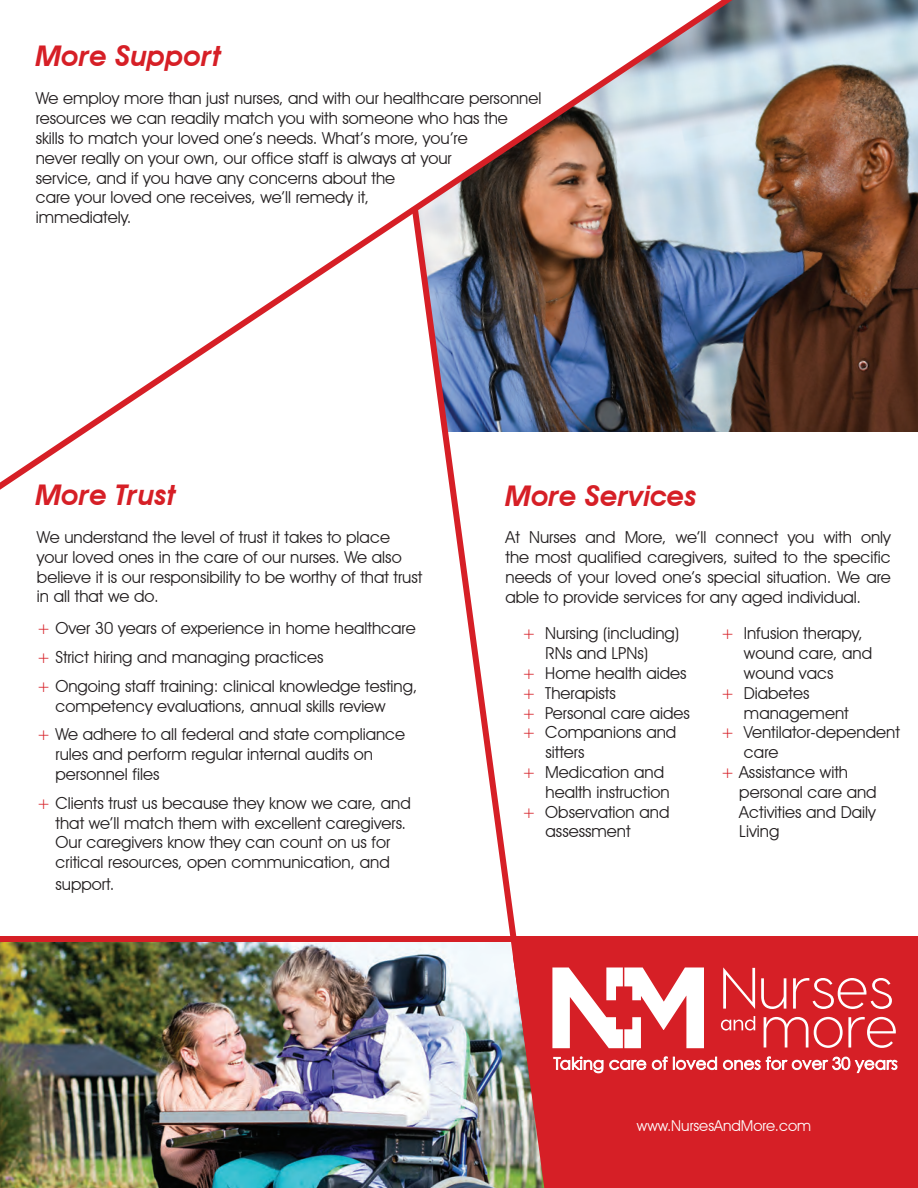
<style>
.page{position:relative;width:918px;height:1188px;background:#fff}
.page>*{position:absolute;margin:0;border:0;box-sizing:border-box;transform-origin:0 0}
.t1{font:italic 600 28.5px "Avant Garde IT Cby BT";color:#d61f26}
.t2{font:16.5px/19.8px "Avant Garde IT Cby BT";color:#231f20}
.t3{font:15px "Avant Garde IT Cby BT";color:#fff}
.s1{color:#d61f26}
</style>
<div class="page">
<div style="left:513px;top:939px;width:405px;height:249px;background:#d61f26"></div>
<img style="left:0;top:942px;width:408px;height:246px">
<img style="left:755px;top:0;width:163px;height:432px">
<img style="left:408px;top:506px;width:148px;height:682px">
<div style="left:0;top:936px;width:918px;height:6px;background:#d61f26"></div>
<svg style="left:723px;top:967px;width:32px;height:42px"></svg>
<svg style="left:761px;top:978px;width:25px;height:31px"></svg>
<svg style="left:793px;top:978px;width:99px;height:31px"></svg>
<svg style="left:764px;top:1017px;width:44px;height:31px"></svg>
<svg style="left:814px;top:1017px;width:82px;height:31px"></svg>
<svg style="left:721px;top:1016px;width:34px;height:15px"></svg>
<svg style="left:552px;top:968px;width:152px;height:80px"></svg>
<svg style="left:0;top:0;width:755px;height:506px"></svg>
<svg style="left:554px;top:1057px;width:343px;height:16px"></svg>
<p class="t1" style="left:36px;top:39px;width:187px">More Support</p>
<p class="t2" style="left:36px;top:88px;width:507px">We employ more than just nurses, and with our healthcare personnel resources we can readily match you with someone who has the<br>skills to match your loved one’s needs. What’s more, you’re<br>never really on your own, our office staff is always at your<br>service, and if you have any concerns about the<br>care your loved one receives, we’ll remedy it,<br>immediately.</p>
<p class="t1" style="left:36px;top:478px;width:142px">More Trust</p>
<p class="t1" style="left:506px;top:479px;width:193px">More Services</p>
<p class="t2" style="left:37px;top:527px;width:387px">We understand the level of trust it takes to place your loved ones in the care of our nurses. We also believe it is our responsibility to be worthy of that trust in all that we do.</p>
<p class="t2" style="left:37px;top:618px;width:380px"><span class="s1">+</span> Over 30 years of experience in home healthcare</p>
<p class="t2" style="left:37px;top:647px;width:288px"><span class="s1">+</span> Strict hiring and managing practices</p>
<p class="t2" style="left:56px;top:676px;width:363px;text-indent:-19px"><span class="s1">+</span> Ongoing staff training: clinical knowledge testing, competency evaluations, annual skills review</p>
<p class="t2" style="left:37px;top:725px;width:370px"><span class="s1">+</span> We adhere to all federal and state compliance</p>
<p class="t2" style="left:56px;top:744px;width:319px">rules and perform regular internal audits on</p>
<p class="t2" style="left:56px;top:764px;width:105px">personnel files</p>
<p class="t2" style="left:37px;top:793px;width:375px"><span class="s1">+</span> Clients trust us because they know we care, and</p>
<p class="t2" style="left:56px;top:813px;width:352px">that we’ll match them with excellent caregivers.</p>
<p class="t2" style="left:56px;top:833px;width:336px">Our caregivers know they can count on us for</p>
<p class="t2" style="left:56px;top:852px;width:336px">critical resources, open communication, and</p>
<p class="t2" style="left:56px;top:874px;width:60px">support.</p>
<p class="t2" style="left:505px;top:527px;width:387px;text-align:justify">At Nurses and More, we’ll connect you with only the most qualified caregivers, suited to the specific needs of your loved one’s special situation. We are able to provide services for any aged individual.</p>
<p class="t2" style="left:522px;top:624px;width:158px"><span class="s1">+</span> Nursing (including)</p>
<p class="t2" style="left:546px;top:643px;width:104px">RNs and LPNs)</p>
<p class="t2" style="left:522px;top:663px;width:166px"><span class="s1">+</span> Home health aides</p>
<p class="t2" style="left:522px;top:683px;width:95px"><span class="s1">+</span> Therapists</p>
<p class="t2" style="left:522px;top:703px;width:169px"><span class="s1">+</span> Personal care aides</p>
<p class="t2" style="left:522px;top:723px;width:156px"><span class="s1">+</span> Companions and</p>
<p class="t2" style="left:546px;top:742px;width:40px">sitters</p>
<p class="t2" style="left:522px;top:762px;width:143px"><span class="s1">+</span> Medication and</p>
<p class="t2" style="left:546px;top:782px;width:126px">health instruction</p>
<p class="t2" style="left:522px;top:802px;width:149px"><span class="s1">+</span> Observation and</p>
<p class="t2" style="left:546px;top:822px;width:87px">assessment</p>
<p class="t2" style="left:721px;top:624px;width:143px"><span class="s1">+</span> Infusion therapy,</p>
<p class="t2" style="left:744px;top:643px;width:130px">wound care, and</p>
<p class="t2" style="left:744px;top:663px;width:91px">wound vacs</p>
<p class="t2" style="left:721px;top:683px;width:90px"><span class="s1">+</span> Diabetes</p>
<p class="t2" style="left:744px;top:703px;width:106px">management</p>
<p class="t2" style="left:721px;top:723px;width:181px"><span class="s1">+</span> Ventilator-dependent</p>
<p class="t2" style="left:744px;top:742px;width:36px">care</p>
<p class="t2" style="left:721px;top:762px;width:129px"><span class="s1">+</span> Assistance with</p>
<p class="t2" style="left:739px;top:782px;width:139px">personal care and</p>
<p class="t2" style="left:739px;top:802px;width:138px">Activities and Daily</p>
<p class="t2" style="left:739px;top:822px;width:42px">Living</p>
<p class="t3" style="left:637px;top:1117px;width:176px">www.NursesAndMore.com</p>
</div>
